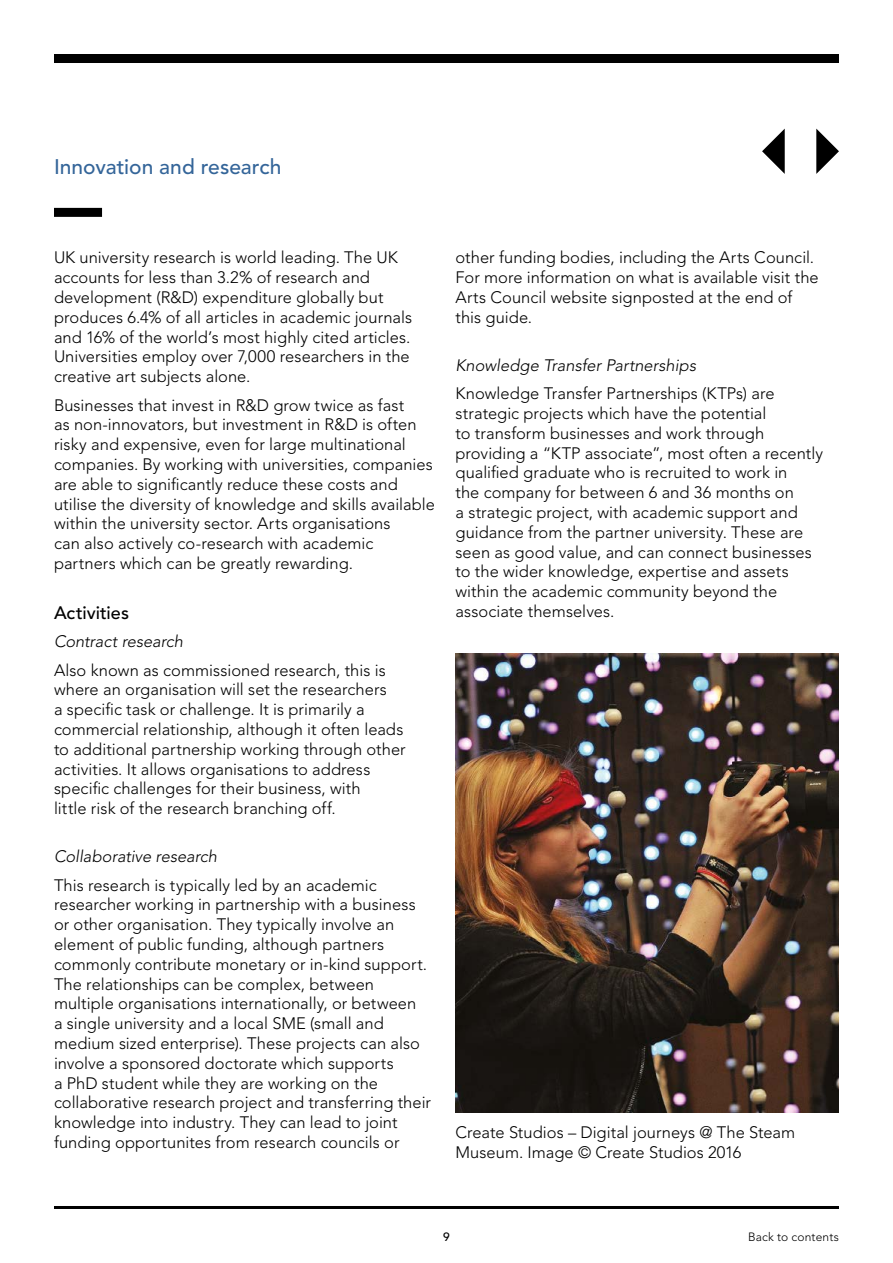
<style>
.page{position:relative;width:893px;height:1263px;background:#fff}
.page>*{position:absolute;margin:0;border:0;box-sizing:border-box;transform-origin:0 0}
.t1{font:500 21px "Avenir";color:#346599}
.t2{font:500 18px "Avenir";color:#000}
.t3{font:300 16.5px/19.8px "Avenir";color:#000}
.t4{font:italic 300 16.5px "Avenir";color:#000}
.t5{font:300 12px "Avenir";letter-spacing:.015em;color:#000}
.t6{font:500 12px "Avenir";color:#000}
</style>
<div class="page">
<hr style="left:54px;top:1206px;width:785px;height:3px;background:#000">
<div style="left:54px;top:54px;width:785px;height:9px;background:#000"></div>
<div style="left:54px;top:208px;width:48px;height:9px;background:#000"></div>
<svg style="left:816px;top:129px;width:23px;height:45px"></svg>
<svg style="left:762px;top:129px;width:23px;height:45px"></svg>
<img style="left:455px;top:653px;width:384px;height:459px">
<p class="t1" style="left:54px;top:155px;width:229px">Innovation and research</p>
<p class="t3" style="left:54px;top:248px;width:360px">UK university research is world leading. The UK accounts for less than 3.2% of research and development (R&amp;D) expenditure globally but produces 6.4% of all articles in academic journals and 16% of the world’s most highly cited articles.<br>Universities employ over 7,000 researchers in the creative art subjects alone.</p>
<p class="t3" style="left:54px;top:395px;width:382px">Businesses that invest in R&amp;D grow twice as fast<br>as non-innovators, but investment in R&amp;D is often risky and expensive, even for large multinational companies. By working with universities, companies are able to significantly reduce these costs and utilise the diversity of knowledge and skills available within the university sector. Arts organisations<br>can also actively co-research with academic partners which can be greatly rewarding.</p>
<p class="t2" style="left:54px;top:602px;width:76px">Activities</p>
<p class="t4" style="left:54px;top:632px;width:130px">Contract research</p>
<p class="t3" style="left:54px;top:660px;width:353px">Also known as commissioned research, this is where an organisation will set the researchers<br>a specific task or challenge. It is primarily a commercial relationship, although it often leads to additional partnership working through other activities. It allows organisations to address specific challenges for their business, with<br>little risk of the research branching off.</p>
<p class="t4" style="left:54px;top:847px;width:164px">Collaborative research</p>
<p class="t3" style="left:54px;top:875px;width:379px">This research is typically led by an academic researcher working in partnership with a business or other organisation. They typically involve an element of public funding, although partners commonly contribute monetary or in-kind support.<br>The relationships can be complex, between multiple organisations internationally, or between<br>a single university and a local SME (small and medium sized enterprise). These projects can also involve a sponsored doctorate which supports<br>a PhD student while they are working on the collaborative research project and transferring their knowledge into industry. They can lead to joint funding opportunites from research councils or</p>
<p class="t3" style="left:455px;top:248px;width:365px">other funding bodies, including the Arts Council.<br>For more information on what is available visit the Arts Council website signposted at the end of this guide.</p>
<p class="t4" style="left:455px;top:356px;width:242px">Knowledge Transfer Partnerships</p>
<p class="t3" style="left:455px;top:384px;width:369px">Knowledge Transfer Partnerships (KTPs) are strategic projects which have the potential<br>to transform businesses and work through providing a “KTP associate”, most often a recently qualified graduate who is recruited to work in<br>the company for between 6 and 36 months on<br>a strategic project, with academic support and guidance from the partner university. These are seen as good value, and can connect businesses to the wider knowledge, expertise and assets within the academic community beyond the associate themselves.</p>
<p class="t3" style="left:455px;top:1122px;width:341px">Create Studios – Digital journeys @ The Steam<br>Museum. Image © Create Studios 2016</p>
<p class="t6" style="left:443px;top:1229px;width:8px">9</p>
<p class="t5" style="left:748px;top:1229px;width:92px">Back to contents</p>
</div>
